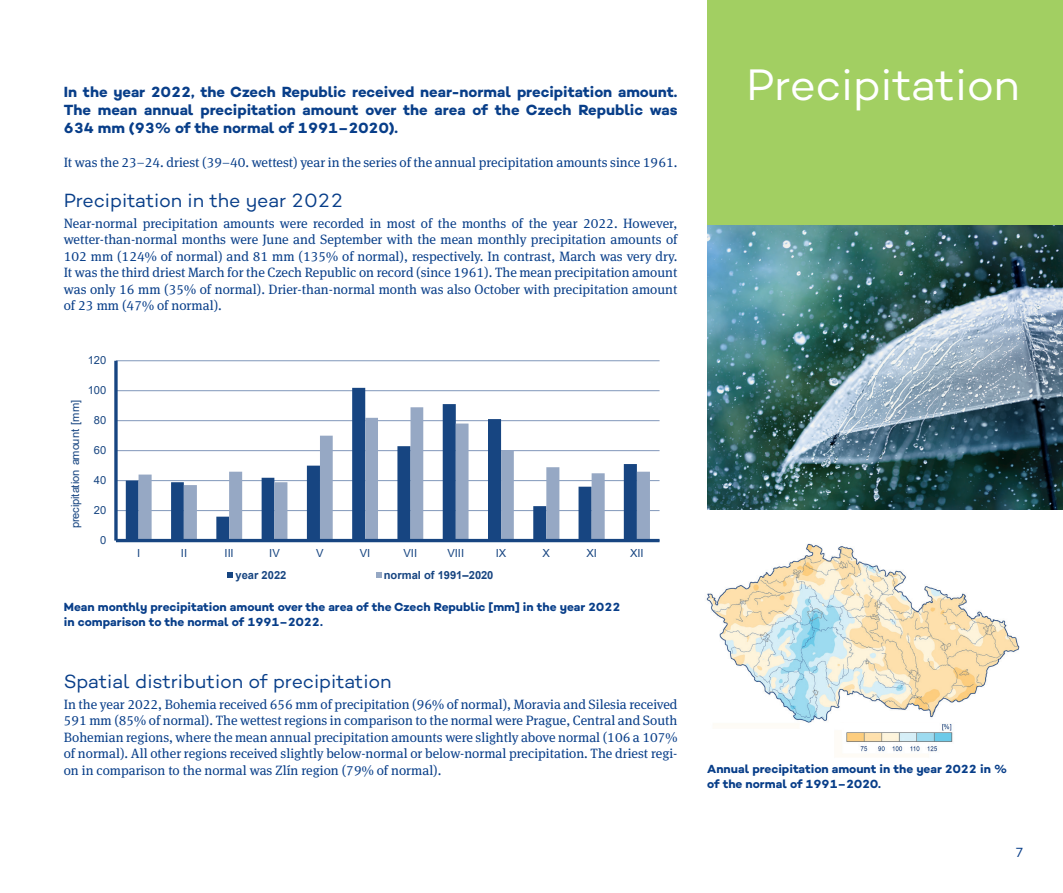
<style>
.page{position:relative;width:1063px;height:893px;background:#fff}
.page>*{position:absolute;margin:0;border:0;box-sizing:border-box;transform-origin:0 0}
.t1{font:45px "Campton";letter-spacing:-.01em;color:#fff}
.t2{font:19.5px "Campton";letter-spacing:-.005em;color:#083e89}
.t3{font:700 15px/18px "Campton";color:#083e89}
.t4{font:13.5px/16.5px "Meta Serif Pro";color:#083e89;text-align:justify}
.t5{font:13.5px "Campton";color:#083e89}
.t6{font:700 12px/14.4px "Campton";color:#083e89}
.t7{font:11.1px "Arial";letter-spacing:-.01em;color:#174581}
.t8{font:700 11.1px "Arial";letter-spacing:-.015em;color:#174581}
</style>
<div class="page">
<div style="left:707px;top:0;width:356px;height:225px;background:#a2cf62"></div>
<img style="left:707px;top:225px;width:356px;height:285px">
<hr style="left:116px;top:510px;width:544px;height:1px;background:#8197ba">
<hr style="left:116px;top:480px;width:544px;height:1px;background:#8197ba">
<hr style="left:116px;top:450px;width:544px;height:1px;background:#8197ba">
<hr style="left:116px;top:420px;width:544px;height:1px;background:#8197ba">
<hr style="left:116px;top:390px;width:544px;height:1px;background:#8197ba">
<hr style="left:116px;top:360px;width:544px;height:1px;background:#8197ba">
<svg style="left:126px;top:388px;width:511px;height:151px"></svg>
<svg style="left:139px;top:407px;width:511px;height:132px"></svg>
<svg style="left:114px;top:361px;width:4px;height:180px"></svg>
<hr style="left:116px;top:539px;width:544px;height:3px;background:#174581">
<svg style="left:228px;top:572px;width:5px;height:6px"></svg>
<svg style="left:376px;top:572px;width:5px;height:6px"></svg>
<img style="left:706px;top:543px;width:314px;height:180px">
<img style="left:834px;top:722px;width:125px;height:33px">
<p class="t3" style="left:64px;top:83px;width:615px">In the year 2022, the Czech Republic received near-normal precipitation amount.</p>
<p class="t3" style="left:64px;top:101px;width:615px">The mean annual precipitation amount over the area of the Czech Republic was<br>634 mm (93% of the normal of 1991–2020).</p>
<p class="t4" style="left:64px;top:153px;width:615px">It was the 23–24. driest (39–40. wettest) year in the series of the annual precipitation amounts since 1961.</p>
<h2 class="t2" style="left:64px;top:188px;width:281px">Precipitation in the year 2022</h2>
<p class="t4" style="left:64px;top:214px;width:615px">Near-normal precipitation amounts were recorded in most of the months of the year 2022. However, wetter-than-normal months were June and September with the mean monthly precipitation amounts of 102 mm (124% of normal) and 81 mm (135% of normal), respectively. In contrast, March was very dry.<br>It was the third driest March for the Czech Republic on record (since 1961). The mean precipitation amount was only 16 mm (35% of normal). Drier-than-normal month was also October with precipitation amount of 23 mm (47% of normal).</p>
<p class="t7" style="left:88px;top:353px;width:20px">120</p>
<p class="t7" style="left:88px;top:383px;width:20px">100</p>
<p class="t7" style="left:68px;top:528px;width:130px;rotate:-90deg">precipitation amount [mm]</p>
<p class="t7" style="left:94px;top:413px;width:14px">80</p>
<p class="t7" style="left:94px;top:443px;width:14px">60</p>
<p class="t7" style="left:94px;top:473px;width:14px">40</p>
<p class="t7" style="left:94px;top:503px;width:14px">20</p>
<p class="t7" style="left:100px;top:533px;width:8px">0</p>
<p class="t7" style="left:137px;top:546px;width:5px">I</p>
<p class="t7" style="left:181px;top:546px;width:8px">II</p>
<p class="t7" style="left:225px;top:546px;width:11px">III</p>
<p class="t7" style="left:269px;top:546px;width:12px">IV</p>
<p class="t7" style="left:316px;top:546px;width:9px">V</p>
<p class="t7" style="left:360px;top:546px;width:12px">VI</p>
<p class="t7" style="left:404px;top:546px;width:15px">VII</p>
<p class="t7" style="left:447px;top:546px;width:18px">VIII</p>
<p class="t7" style="left:496px;top:546px;width:12px">IX</p>
<p class="t7" style="left:543px;top:546px;width:9px">X</p>
<p class="t7" style="left:586px;top:546px;width:12px">XI</p>
<p class="t7" style="left:630px;top:546px;width:15px">XII</p>
<p class="t8" style="left:236px;top:567px;width:52px">year 2022</p>
<p class="t8" style="left:384px;top:567px;width:111px">normal of 1991–2020</p>
<p class="t6" style="left:64px;top:600px;width:558px">Mean monthly precipitation amount over the area of the Czech Republic [mm] in the year 2022 in comparison to the normal of 1991–2022.</p>
<h2 class="t2" style="left:64px;top:669px;width:329px">Spatial distribution of precipitation</h2>
<p class="t4" style="left:64px;top:695px;width:615px">In the year 2022, Bohemia received 656 mm of precipitation (96% of normal), Moravia and Silesia received 591 mm (85% of normal). The wettest regions in comparison to the normal were Prague, Central and South Bohemian regions, where the mean annual precipitation amounts were slightly above normal (106 a 107% of normal). All other regions received slightly below-normal or below-normal precipitation. The driest regi&shy;on in comparison to the normal was Zlín region (79% of normal).</p>
<h1 class="t1" style="left:746px;top:56px;width:275px">Precipitation</h1>
<p class="t6" style="left:707px;top:762px;width:301px">Annual precipitation amount in the year 2022 in % of the normal of 1991–2020.</p>
<p class="t5" style="left:1016px;top:844px;width:8px">7</p>
</div>
